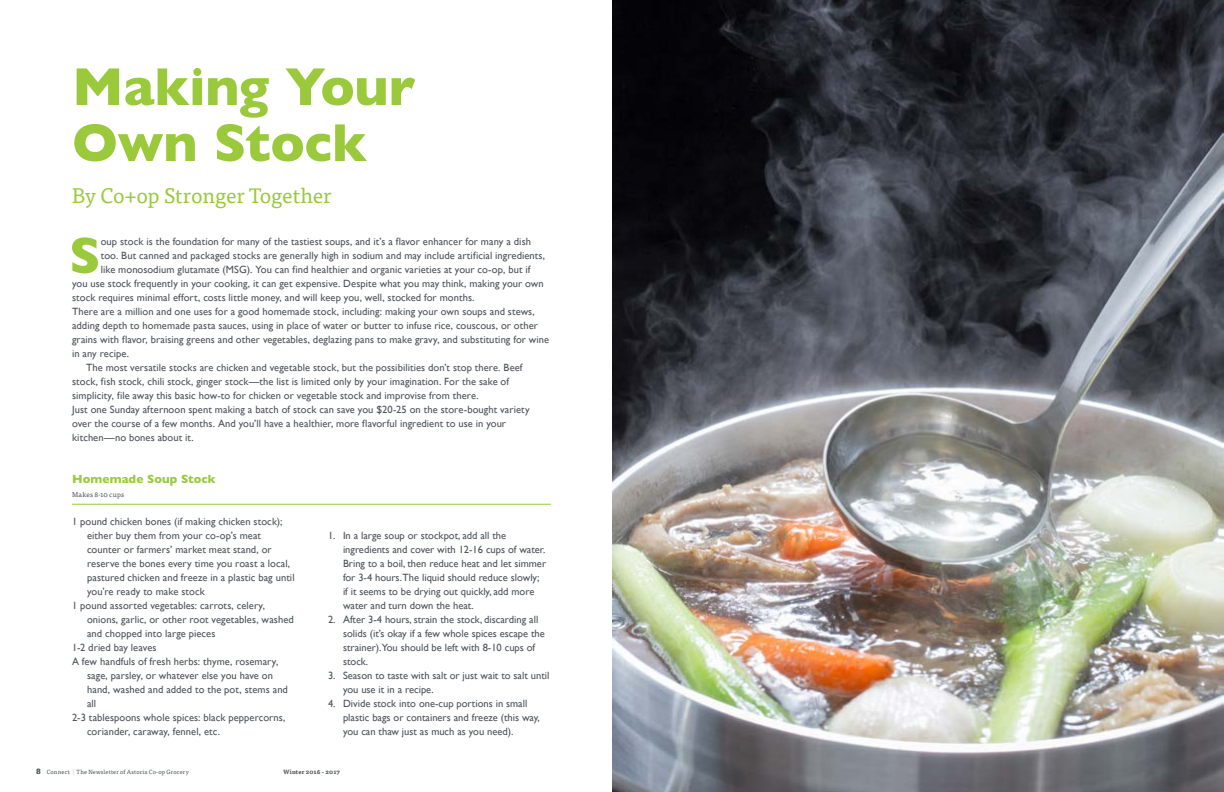
<style>
.page{position:relative;width:1224px;height:792px;background:#fff}
.page>*{position:absolute;margin:0;border:0;box-sizing:border-box;transform-origin:0 0}
.t1{font:800 54px/56px "Gill Sans MT Pro";letter-spacing:-.01em;color:#9aca3c}
.t2{font:800 51.9px "Gill Sans MT Pro";color:#9aca3c}
.t3{font:21px "Tisa Pro";letter-spacing:-.01em;color:#9aca3c}
.t4{font:800 12px "Gill Sans MT Pro";letter-spacing:.005em;color:#9aca3c}
.t5{font:10.5px/14px "Gill Sans";letter-spacing:.005em;color:#4d525a}
.t6{font:7px "Tisa Pro";letter-spacing:.025em;color:#4d525a}
.t7{font:6px "Tisa Pro";letter-spacing:.03em;color:#4d525a}
.t8{font:700 6px "Tisa Pro";letter-spacing:.02em;color:#4d525a}
.s1{font-family:"Gill Sans MT Pro";font-weight:800;font-size:8px}
.s2{color:#b6b8b9}
</style>
<div class="page">
<img style="left:612px;top:0;width:612px;height:792px">
<hr style="left:72px;top:504px;width:479px;height:1px;background:#9aca3c">
<h1 class="t1" style="left:72px;top:58px;width:345px">Making Your<br>Own Stock</h1>
<h3 class="t3" style="left:72px;top:180px;width:261px">By Co+op Stronger Together</h3>
<h2 class="t2" style="left:69px;top:225px;width:33px">S</h2>
<p class="t5" style="left:101px;top:235px;width:432px">oup stock is the foundation for many of the tastiest soups, and it’s a flavor enhancer for many a dish</p>
<p class="t5" style="left:101px;top:249px;width:446px">too. But canned and packaged stocks are generally high in sodium and may include artificial ingredients,</p>
<p class="t5" style="left:101px;top:263px;width:431px">like monosodium glutamate (MSG). You can find healthier and organic varieties at your co-op, but if</p>
<p class="t5" style="left:72px;top:277px;width:473px">you use stock frequently in your cooking, it can get expensive. Despite what you may think, making your own</p>
<p class="t5" style="left:72px;top:291px;width:404px">stock requires minimal effort, costs little money, and will keep you, well, stocked for months.</p>
<p class="t5" style="left:72px;top:305px;width:464px">There are a million and one uses for a good homemade stock, including: making your own soups and stews,</p>
<p class="t5" style="left:72px;top:319px;width:468px">adding depth to homemade pasta sauces, using in place of water or butter to infuse rice, couscous, or other</p>
<p class="t5" style="left:72px;top:333px;width:479px">grains with flavor, braising greens and other vegetables, deglazing pans to make gravy, and substituting for wine</p>
<p class="t5" style="left:72px;top:347px;width:58px">in any recipe.</p>
<p class="t5" style="left:86px;top:361px;width:438px">The most versatile stocks are chicken and vegetable stock, but the possibilities don’t stop there. Beef</p>
<p class="t5" style="left:72px;top:375px;width:439px">stock, fish stock, chili stock, ginger stock—the list is limited only by your imagination. For the sake of</p>
<p class="t5" style="left:72px;top:389px;width:408px">simplicity, file away this basic how-to for chicken or vegetable stock and improvise from there.</p>
<p class="t5" style="left:72px;top:403px;width:459px">Just one Sunday afternoon spent making a batch of stock can save you $20-25 on the store-bought variety</p>
<p class="t5" style="left:72px;top:417px;width:436px">over the course of a few months. And you’ll have a healthier, more flavorful ingredient to use in your</p>
<p class="t5" style="left:72px;top:431px;width:123px">kitchen—no bones about it.</p>
<p class="t4" style="left:72px;top:472px;width:145px">Homemade Soup Stock</p>
<p class="t6" style="left:72px;top:489px;width:54px">Makes 8-10 cups</p>
<p class="t5" style="left:72px;top:515px;width:212px">1 pound chicken bones (if making chicken stock);</p>
<p class="t5" style="left:87px;top:529px;width:175px">either buy them from your co-op’s meat</p>
<p class="t5" style="left:87px;top:543px;width:186px">counter or farmers’ market meat stand, or</p>
<p class="t5" style="left:87px;top:557px;width:205px">reserve the bones every time you roast a local,</p>
<p class="t5" style="left:87px;top:571px;width:209px">pastured chicken and freeze in a plastic bag until</p>
<p class="t5" style="left:87px;top:585px;width:119px">you’re ready to make stock</p>
<p class="t5" style="left:72px;top:599px;width:195px">1 pound assorted vegetables: carrots, celery,</p>
<p class="t5" style="left:87px;top:613px;width:208px">onions, garlic, or other root vegetables, washed</p>
<p class="t5" style="left:87px;top:627px;width:130px">and chopped into large pieces</p>
<p class="t5" style="left:72px;top:641px;width:86px">1-2 dried bay leaves</p>
<p class="t5" style="left:72px;top:655px;width:208px">A few handfuls of fresh herbs: thyme, rosemary,</p>
<p class="t5" style="left:87px;top:669px;width:187px">sage, parsley, or whatever else you have on</p>
<p class="t5" style="left:87px;top:683px;width:202px">hand, washed and added to the pot, stems and</p>
<p class="t5" style="left:87px;top:697px;width:11px">all</p>
<p class="t5" style="left:72px;top:711px;width:215px">2-3 tablespoons whole spices: black peppercorns,</p>
<p class="t5" style="left:87px;top:725px;width:135px">coriander, caraway, fennel, etc.</p>
<p class="t5" style="left:343px;top:529px;width:205px;text-indent:-15px">1. In a large soup or stockpot, add all the ingredients and cover with 12-16 cups of water.<br>Bring to a boil, then reduce heat and let simmer for 3-4 hours.The liquid should reduce slowly; if it seems to be drying out quickly, add more water and turn down the heat.</p>
<p class="t5" style="left:343px;top:613px;width:203px;text-indent:-15px">2. After 3-4 hours, strain the stock, discarding all solids (it’s okay if a few whole spices escape the strainer).You should be left with 8-10 cups of stock.</p>
<p class="t5" style="left:343px;top:669px;width:208px;text-indent:-15px">3. Season to taste with salt or just wait to salt until you use it in a recipe.</p>
<p class="t5" style="left:343px;top:697px;width:198px;text-indent:-15px">4. Divide stock into one-cup portions in small plastic bags or containers and freeze (this way, you can thaw just as much as you need).</p>
<p class="t7" style="left:36px;top:767px;width:154px"><span class="s1">8</span> Connect <span class="s2">|</span> The Newsletter of Astoria Co-op Grocery</p>
<p class="t8" style="left:283px;top:767px;width:58px">Winter 2016 - 2017</p>
</div>
